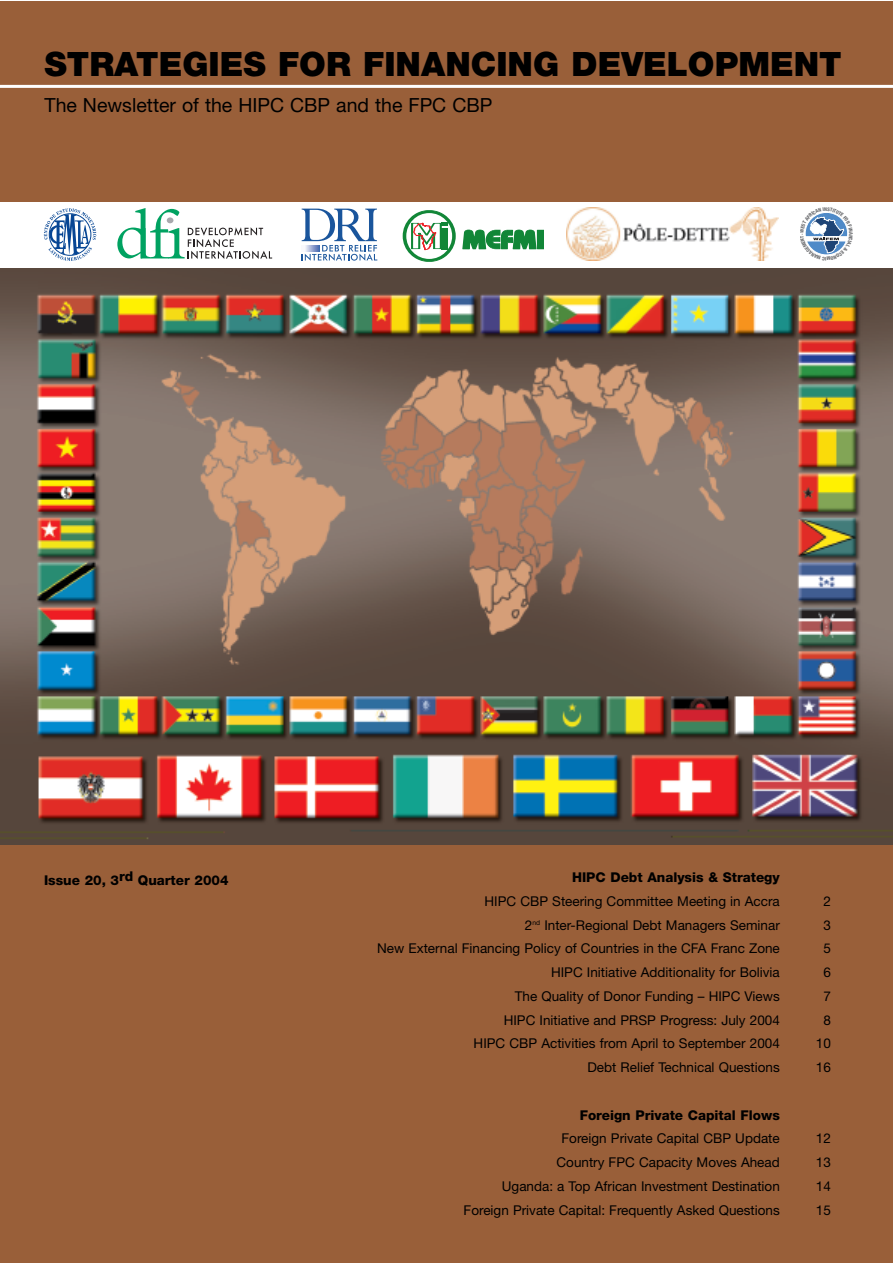
<style>
.page{position:relative;width:893px;height:1263px;background:#fff}
.page>*{position:absolute;margin:0;border:0;box-sizing:border-box;transform-origin:0 0}
.t1{font:900 33.6px "Helvetica Neue";color:#000}
.t2{font:19.5px "Helvetica Neue";color:#000}
.t3{font:13.5px "Helvetica Neue";color:#000}
.t4{font:800 13.5px "Helvetica Neue";color:#000}
</style>
<div class="page">
<div style="left:0;top:1px;width:892px;height:1262px;background:#995f39"></div>
<hr style="left:0;top:85px;width:892px;height:3px;background:#fff">
<img style="left:0;top:268px;width:892px;height:576px">
<div style="left:0;top:203px;width:892px;height:65px;background:#fff"></div>
<svg style="left:302px;top:209px;width:75px;height:52px"></svg>
<svg style="left:302px;top:245px;width:18px;height:6px"></svg>
<svg style="left:44px;top:208px;width:52px;height:53px"></svg>
<svg style="left:404px;top:210px;width:51px;height:51px"></svg>
<div style="left:403px;top:210px;width:52px;height:52px;border:1px solid #118637;border-radius:50%"></div>
<svg style="left:406px;top:213px;width:46px;height:46px"></svg>
<svg style="left:410px;top:210px;width:37px;height:40px"></svg>
<svg style="left:462px;top:229px;width:75px;height:21px;background:#49a266"></svg>
<div style="left:538px;top:230px;width:6px;height:19px;background:#118637"></div>
<div style="left:537px;top:230px;width:7px;height:19px;border:1px solid #118637"></div>
<img style="left:566px;top:207px;width:212px;height:54px">
<svg style="left:117px;top:208px;width:155px;height:51px"></svg>
<svg style="left:801px;top:213px;width:47px;height:42px"></svg>
<h1 class="t1" style="left:45px;top:52px;width:799px">STRATEGIES FOR FINANCING DEVELOPMENT</h1>
<h2 class="t2" style="left:45px;top:98px;width:449px">The Newsletter of the HIPC CBP and the FPC CBP</h2>
<p class="t4" style="left:44px;top:876px;width:186px">Issue 20, 3rd Quarter 2004</p>
<p class="t4" style="left:572px;top:872px;width:209px">HIPC Debt Analysis &amp; Strategy</p>
<p class="t3" style="left:484px;top:896px;width:297px">HIPC CBP Steering Committee Meeting in Accra</p>
<p class="t3" style="left:823px;top:896px;width:9px">2</p>
<p class="t3" style="left:525px;top:920px;width:256px">2<sup>nd</sup> Inter-Regional Debt Managers Seminar</p>
<p class="t3" style="left:823px;top:920px;width:9px">3</p>
<p class="t3" style="left:377px;top:944px;width:404px">New External Financing Policy of Countries in the CFA Franc Zone</p>
<p class="t3" style="left:823px;top:944px;width:9px">5</p>
<p class="t3" style="left:551px;top:967px;width:230px">HIPC Initiative Additionality for Bolivia</p>
<p class="t3" style="left:823px;top:967px;width:9px">6</p>
<p class="t3" style="left:515px;top:991px;width:266px">The Quality of Donor Funding – HIPC Views</p>
<p class="t3" style="left:823px;top:991px;width:9px">7</p>
<p class="t3" style="left:504px;top:1015px;width:278px">HIPC Initiative and PRSP Progress: July 2004</p>
<p class="t3" style="left:823px;top:1015px;width:9px">8</p>
<p class="t3" style="left:474px;top:1039px;width:308px">HIPC CBP Activities from April to September 2004</p>
<p class="t3" style="left:816px;top:1039px;width:17px">10</p>
<p class="t3" style="left:587px;top:1062px;width:194px">Debt Relief Technical Questions</p>
<p class="t3" style="left:816px;top:1062px;width:17px">16</p>
<p class="t4" style="left:580px;top:1110px;width:202px">Foreign Private Capital Flows</p>
<p class="t3" style="left:561px;top:1134px;width:220px">Foreign Private Capital CBP Update</p>
<p class="t3" style="left:816px;top:1134px;width:17px">12</p>
<p class="t3" style="left:556px;top:1157px;width:225px">Country FPC Capacity Moves Ahead</p>
<p class="t3" style="left:816px;top:1157px;width:17px">13</p>
<p class="t3" style="left:502px;top:1181px;width:279px">Uganda: a Top African Investment Destination</p>
<p class="t3" style="left:816px;top:1181px;width:17px">14</p>
<p class="t3" style="left:464px;top:1205px;width:318px">Foreign Private Capital: Frequently Asked Questions</p>
<p class="t3" style="left:816px;top:1205px;width:17px">15</p>
</div>
